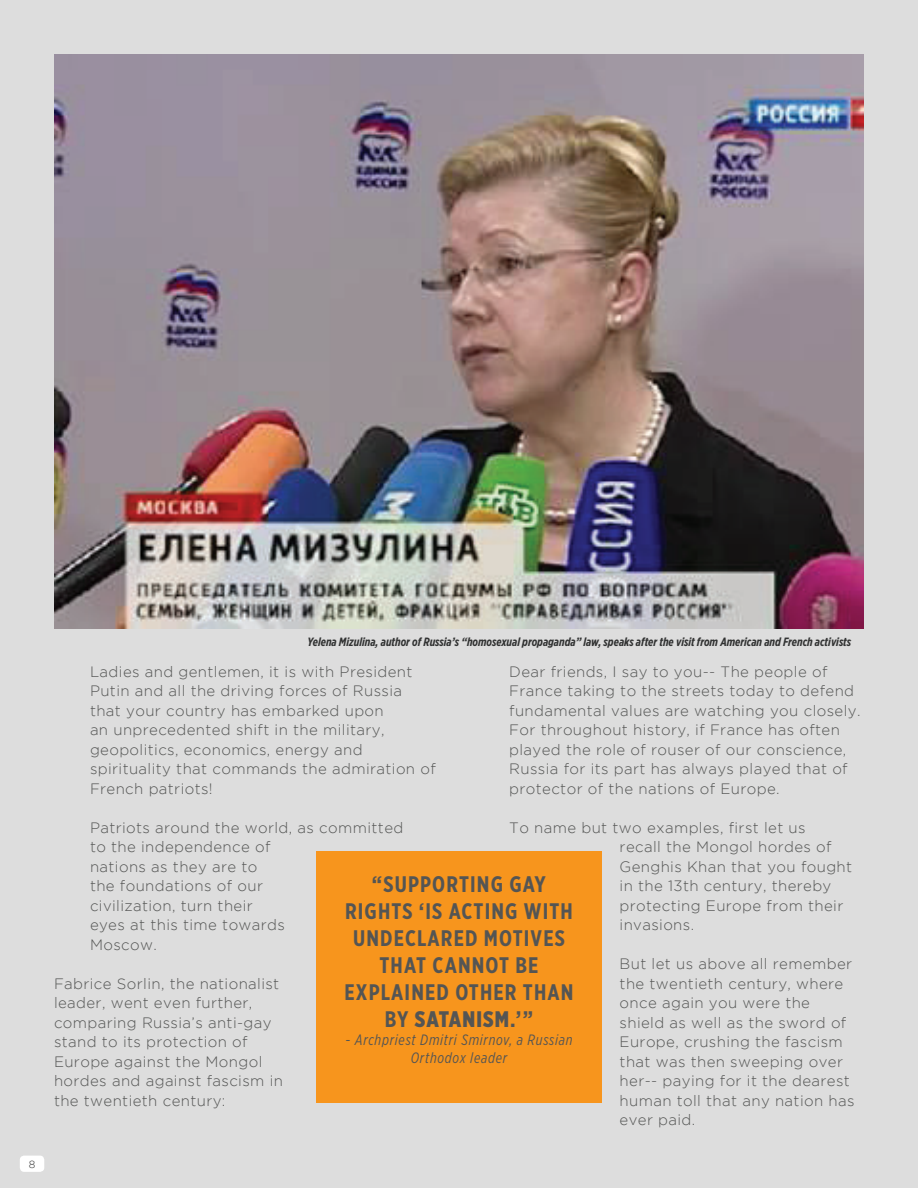
<style>
.page{position:relative;width:918px;height:1188px;background:#ddd}
.page>*{position:absolute;margin:0;border:0;box-sizing:border-box;transform-origin:0 0}
.t1{font:700 22.5px/27px "Gotham X Narrow";letter-spacing:.05em;color:#545554;text-align:center}
.t2{font:300 15px/19.5px "Gotham";letter-spacing:.025em;color:#545554}
.t3{font:italic 15px/18px "Gotham X Narrow";letter-spacing:.05em;color:#545554;text-align:center}
.t4{font:italic 700 12px "Gotham X Narrow";color:#313232}
.t5{font:300 10.5px "Gotham";color:#313232}
.s1{font-weight:900}
</style>
<div class="page">
<div style="left:20px;top:1156px;width:24px;height:16px;background:#fff;border-radius:4px"></div>
<img style="left:54px;top:54px;width:810px;height:574px">
<div style="left:316px;top:851px;width:286px;height:252px;background:#f7951d"></div>
<p class="t5" style="left:29px;top:1158px;width:8px">8</p>
<p class="t4" style="left:308px;top:634px;width:545px">Yelena Mizulina, author of Russia’s “homosexual propaganda” law, speaks after the visit from American and French activists</p>
<p class="t2" style="left:509px;top:662px;width:353px">Dear friends, I say to you-- The people of France taking to the streets today to defend fundamental values are watching you closely.<br>For throughout history, if France has often played the role of rouser of our conscience, Russia for its part has always played that of protector of the nations of Europe.</p>
<p class="t2" style="left:620px;top:818px;width:234px;text-indent:-110px">To name but two examples, first let us<br>recall the Mongol hordes of<br>Genghis Khan that you fought in the 13th century, thereby protecting Europe from their invasions.</p>
<p class="t2" style="left:620px;top:954px;width:236px">But let us above all remember the twentieth century, where once again you were the shield as well as the sword of<br>Europe, crushing the fascism that was then sweeping over her-- paying for it the dearest human toll that any nation has ever paid.</p>
<p class="t2" style="left:90px;top:662px;width:347px">Ladies and gentlemen, it is with President Putin and all the driving forces of Russia that your country has embarked upon<br>an unprecedented shift in the military, geopolitics, economics, energy and spirituality that commands the admiration of French patriots!</p>
<p class="t2" style="left:90px;top:818px;width:315px">Patriots around the world, as committed to the independence of<br>nations as they are to<br>the foundations of our<br>civilization, turn their<br>eyes at this time towards<br>Moscow.</p>
<p class="t2" style="left:54px;top:974px;width:231px">Fabrice Sorlin, the nationalist leader, went even further, comparing Russia’s anti-gay stand to its protection of<br>Europe against the Mongol hordes and against fascism in the twentieth century:</p>
<h1 class="t1" style="left:345px;top:870px;width:230px">“SUPPORTING GAY<br>RIGHTS ‘IS ACTING WITH<br>UNDECLARED MOTIVES<br>THAT CANNOT BE<br>EXPLAINED OTHER THAN<br>BY <span class="s1">SATANISM</span>.’”</h1>
<p class="t3" style="left:345px;top:1030px;width:229px">- Archpriest Dmitri Smirnov, a Russian<br>Orthodox leader</p>
</div>
